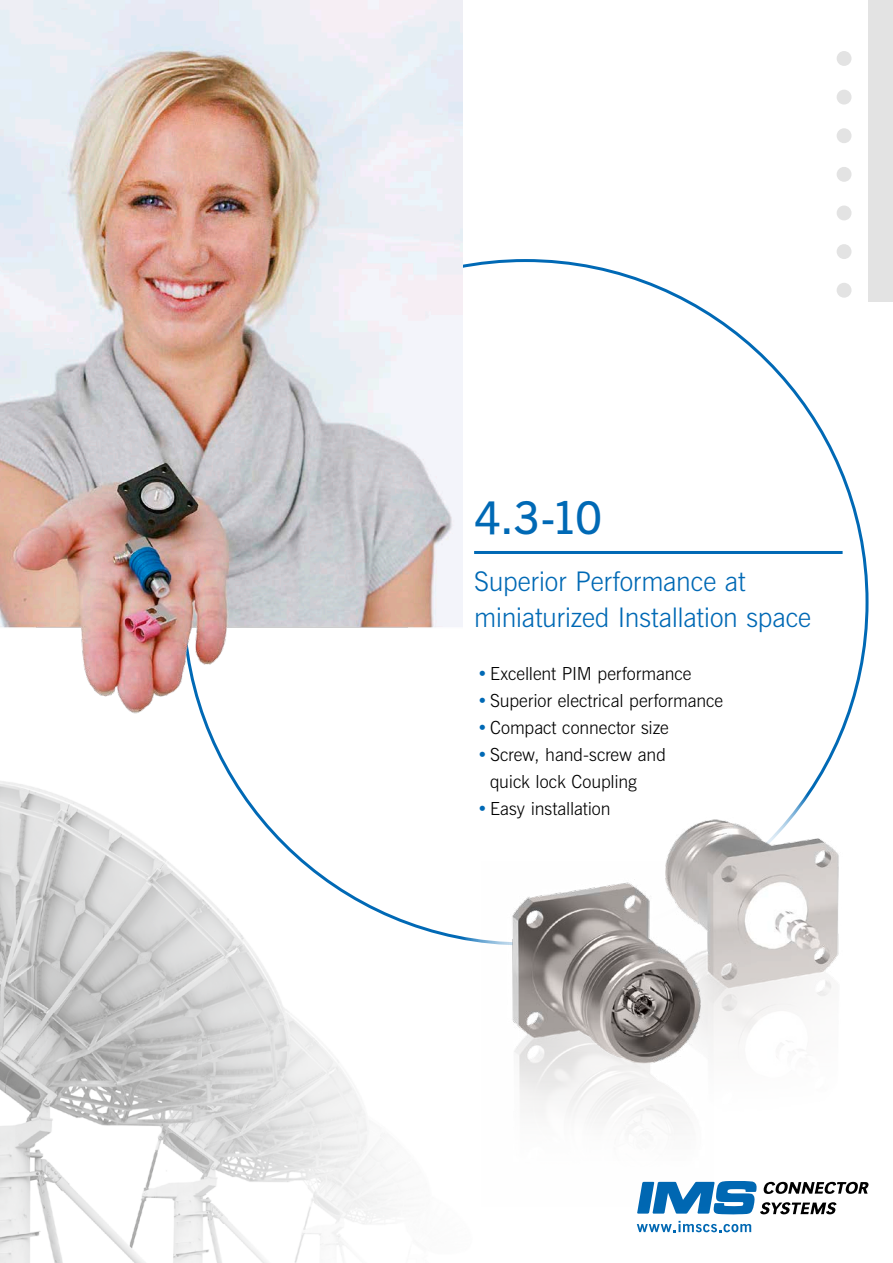
<style>
.page{position:relative;width:893px;height:1263px;background:#fff}
.page>*{position:absolute;margin:0;border:0;box-sizing:border-box;transform-origin:0 0}
.t1{font:600 45px "News Gothic BT";color:#0069b5}
.t2{font:300 27px/36px "News Gothic BT";letter-spacing:-.01em;color:#0069b5}
.t3{font:300 18px/27px "News Gothic BT";letter-spacing:-.005em;color:#000}
.s1{font-weight:600;color:#0069b5}
</style>
<div class="page">
<img style="left:0;top:748px;width:414px;height:515px">
<div style="left:837px;top:51px;width:14px;height:15px;background:#e3e3e3;border-radius:50%"></div>
<div style="left:837px;top:90px;width:14px;height:15px;background:#e3e3e3;border-radius:50%"></div>
<div style="left:837px;top:128px;width:14px;height:15px;background:#e3e3e3;border-radius:50%"></div>
<div style="left:837px;top:167px;width:14px;height:15px;background:#e3e3e3;border-radius:50%"></div>
<div style="left:837px;top:206px;width:14px;height:14px;background:#e3e3e3;border-radius:50%"></div>
<div style="left:837px;top:244px;width:14px;height:15px;background:#e3e3e3;border-radius:50%"></div>
<div style="left:837px;top:283px;width:14px;height:15px;background:#e3e3e3;border-radius:50%"></div>
<div style="left:868px;top:0;width:25px;height:302px;background:#e3e3e3"></div>
<svg style="left:798px;top:699px;width:57px;height:107px"></svg>
<img style="left:0;top:0;width:462px;height:748px">
<svg style="left:637px;top:1181px;width:231px;height:33px"></svg>
<svg style="left:637px;top:1221px;width:114px;height:11px"></svg>
<img style="left:666px;top:806px;width:173px;height:245px">
<img style="left:482px;top:862px;width:231px;height:344px">
<hr style="left:474px;top:551px;width:369px;height:3px;background:#0069b5">
<h1 class="t1" style="left:474px;top:491px;width:130px">4.3-10</h1>
<h2 class="t2" style="left:474px;top:563px;width:339px">Superior Performance at miniaturized Installation space</h2>
<p class="t3" style="left:477px;top:660px;width:216px"><span class="s1">•</span>Excellent PIM performance</p>
<p class="t3" style="left:477px;top:687px;width:247px"><span class="s1">•</span>Superior electrical performance</p>
<p class="t3" style="left:477px;top:714px;width:193px"><span class="s1">•</span>Compact connector size</p>
<p class="t3" style="left:490px;top:741px;width:177px;text-indent:-13px"><span class="s1">•</span>Screw, hand-screw and quick lock Coupling</p>
<p class="t3" style="left:477px;top:795px;width:135px"><span class="s1">•</span>Easy installation</p>
</div>
